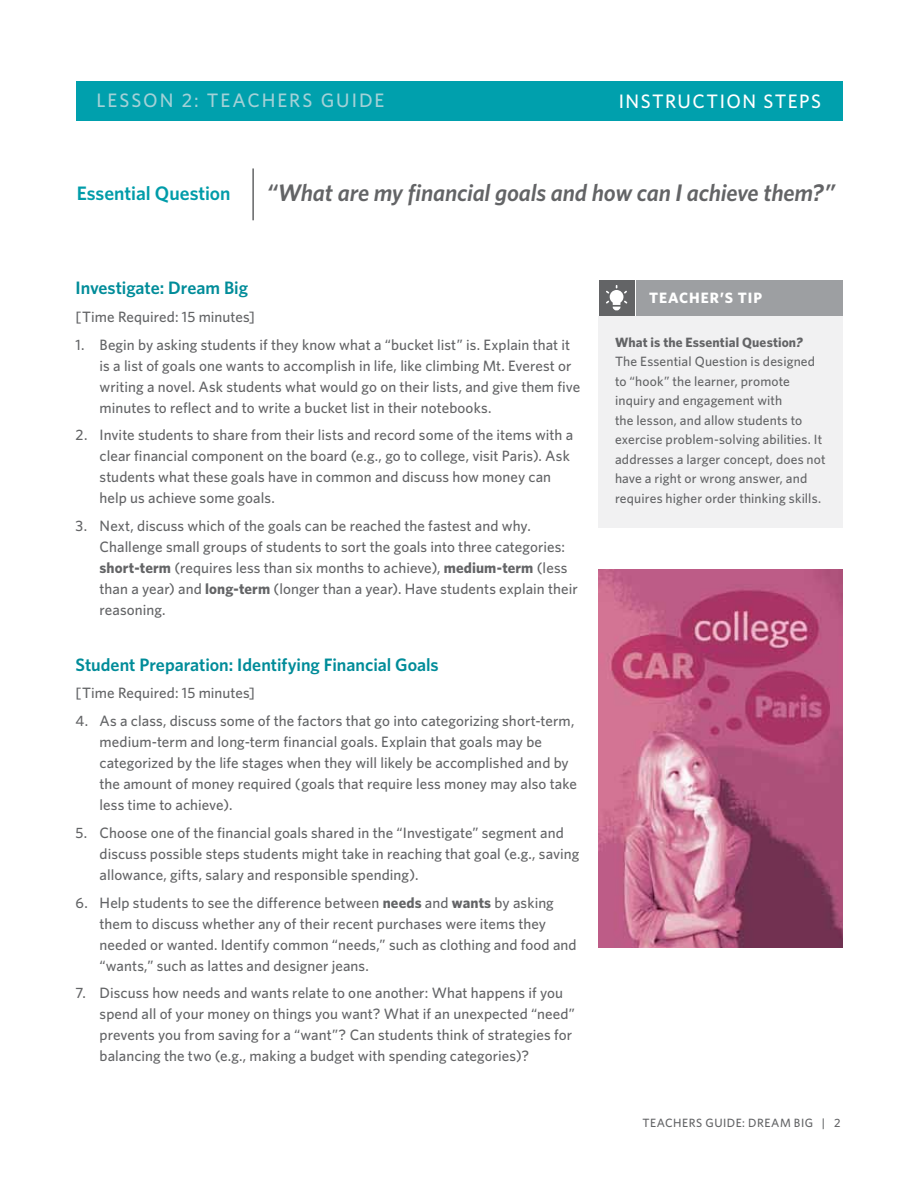
<style>
.page{position:relative;width:918px;height:1188px;background:#fff}
.page>*{position:absolute;margin:0;border:0;box-sizing:border-box;transform-origin:0 0}
.t1{font:italic 600 24px "Whitney";letter-spacing:-.005em;color:#636466}
.t2{font:500 19.5px "Whitney";letter-spacing:.1em;color:#a3d1d7}
.t3{font:600 19.5px "Whitney";color:#009ca9}
.t4{font:500 19.5px "Whitney";color:#fff}
.t5{font:600 18px "Whitney";letter-spacing:-.005em;color:#008c99}
.t6{font:500 15px/21px "Whitney";letter-spacing:.005em;color:#636466}
.t7{font:700 15px "Whitney";letter-spacing:.06em;color:#fff}
.t8{font:500 13.5px/19.5px "Whitney";letter-spacing:.01em;color:#636466}
.t9{font:500 12px "Whitney";letter-spacing:.045em;color:#636466}
.s1{font-weight:700}
.s2{font-weight:700;font-style:italic}
</style>
<div class="page">
<img style="left:599px;top:569px;width:243px;height:379px">
<div style="left:76px;top:81px;width:766px;height:40px;background:#00a0ad"></div>
<hr style="left:252px;top:168px;width:2px;height:52px;background:#636466">
<div style="left:599px;top:317px;width:244px;height:211px;background:#f1f1f2"></div>
<div style="left:599px;top:280px;width:35px;height:35px;background:#636466"></div>
<div style="left:636px;top:280px;width:207px;height:35px;background:#9d9fa2"></div>
<svg style="left:606px;top:285px;width:21px;height:25px"></svg>
<h2 class="t2" style="left:97px;top:88px;width:289px">LESSON 2: TEACHERS GUIDE</h2>
<h2 class="t4" style="left:619px;top:88px;width:21px">Instruction</h2>
<h2 class="t4" style="left:763px;top:88px;width:24px">Steps</h2>
<h2 class="t3" style="left:77px;top:180px;width:155px">Essential Question</h2>
<h1 class="t1" style="left:267px;top:176px;width:570px">“What are my financial goals and how can I achieve them?”</h1>
<p class="t5" style="left:76px;top:276px;width:174px">I nvestigate: Dream Big</p>
<p class="t6" style="left:76px;top:306px;width:181px">[Time Required: 15 minutes]</p>
<p class="t6" style="left:100px;top:334px;width:482px;text-indent:-24px">1. Begin by asking students if they know what a “bucket list” is. Explain that it is a list of goals one wants to accomplish in life, like climbing Mt. Everest or writing a novel. Ask students what would go on their lists, and give them five minutes to reflect and to write a bucket list in their notebooks.</p>
<p class="t6" style="left:100px;top:424px;width:475px;text-indent:-24px">2. Invite students to share from their lists and record some of the items with a clear financial component on the board (e.g., go to college, visit Paris). Ask students what these goals have in common and discuss how money can help us achieve some goals.</p>
<p class="t6" style="left:100px;top:515px;width:480px;text-indent:-24px">3. Next, discuss which of the goals can be reached the fastest and why.<br>Challenge small groups of students to sort the goals into three categories: <span class="s1">short-term</span> (requires less than six months to achieve), <span class="s1">medium-term</span> (less than a year) and <span class="s1">long-term</span> (longer than a year). Have students explain their reasoning.</p>
<p class="t5" style="left:76px;top:652px;width:365px">Student Preparation: I dentifying Financial Goals</p>
<p class="t6" style="left:76px;top:682px;width:181px">[Time Required: 15 minutes]</p>
<p class="t6" style="left:100px;top:710px;width:479px;text-indent:-24px">4. As a class, discuss some of the factors that go into categorizing short-term, medium-term and long-term financial goals. Explain that goals may be categorized by the life stages when they will likely be accomplished and by the amount of money required (goals that require less money may also take less time to achieve).</p>
<p class="t6" style="left:100px;top:822px;width:481px;text-indent:-24px">5. Choose one of the financial goals shared in the “Investigate” segment and discuss possible steps students might take in reaching that goal (e.g., saving allowance, gifts, salary and responsible spending).</p>
<p class="t6" style="left:100px;top:892px;width:479px;text-indent:-24px">6. Help students to see the difference between <span class="s1">needs</span> and <span class="s1">wants</span> by asking them to discuss whether any of their recent purchases were items they needed or wanted. Identify common “needs,” such as clothing and food and “wants,” such as lattes and designer jeans.</p>
<p class="t6" style="left:100px;top:982px;width:477px;text-indent:-24px">7. Discuss how needs and wants relate to one another: What happens if you spend all of your money on things you want? What if an unexpected “need” prevents you from saving for a “want”? Can students think of strategies for balancing the two (e.g., making a budget with spending categories)?</p>
<p class="t7" style="left:649px;top:288px;width:114px">TEACHER’S TIP</p>
<p class="t8" style="left:615px;top:332px;width:212px"><span class="s1">What is the Essential Question</span><span class="s2">?<br></span>The Essential Question is designed to “hook” the learner, promote inquiry and engagement with<br>the lesson, and allow students to exercise problem-solving abilities. It addresses a larger concept, does not have a right or wrong answer, and requires higher order thinking skills.</p>
<p class="t9" style="left:642px;top:1115px;width:9px">teachers</p>
<p class="t9" style="left:706px;top:1115px;width:17px">Guide</p>
<p class="t9" style="left:742px;top:1115px;width:100px">: DREAM BIG | 2</p>
</div>
